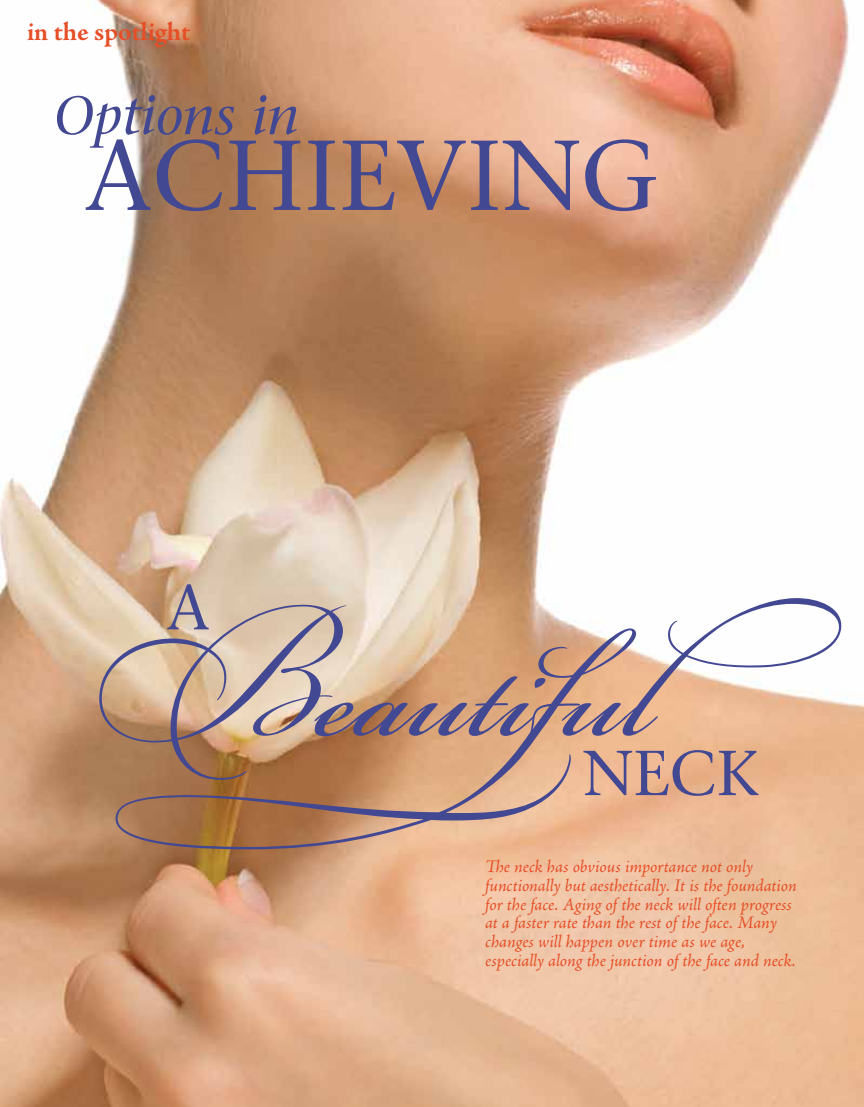
<style>
.page{position:relative;width:864px;height:1107px;background:#fff}
.page>*{position:absolute;margin:0;border:0;box-sizing:border-box;transform-origin:0 0}
.t1{font:186.3px "Bickham Script Pro";color:#434892}
.t2{font:500 99px "Stone Serif Std";color:#434892}
.t3{font:500 63.3px "Stone Serif Std";color:#434892}
.t4{font:italic 500 54px "Stone Serif Std";color:#434892}
.t5{font:700 27px "Adobe Jenson Pro";letter-spacing:-.005em;color:#e64e26}
.t6{font:italic 18px/18.8px "Adobe Jenson Pro";letter-spacing:-.005em;color:#e64e26}
</style>
<div class="page">
<img style="left:0;top:0;width:864px;height:1107px">
<h3 class="t5" style="left:27px;top:17px;width:165px">in the spotlight</h3>
<h3 class="t4" style="left:54px;top:84px;width:246px">Options in</h3>
<h2 class="t2" style="left:84px;top:117px;width:576px">ACHIEVING</h2>
<h3 class="t3" style="left:166px;top:570px;width:45px">A</h3>
<h1 class="t1" style="left:95px;top:561px;width:959px">Beautiful</h1>
<h3 class="t3" style="left:583px;top:736px;width:177px">NECK</h3>
<p class="t6" style="left:485px;top:858px;width:313px">The neck has obvious importance not only functionally but aesthetically. It is the foundation for the face. Aging of the neck will often progress at a faster rate than the rest of the face. Many changes will happen over time as we age, especially along the junction of the face and neck.</p>
</div>
